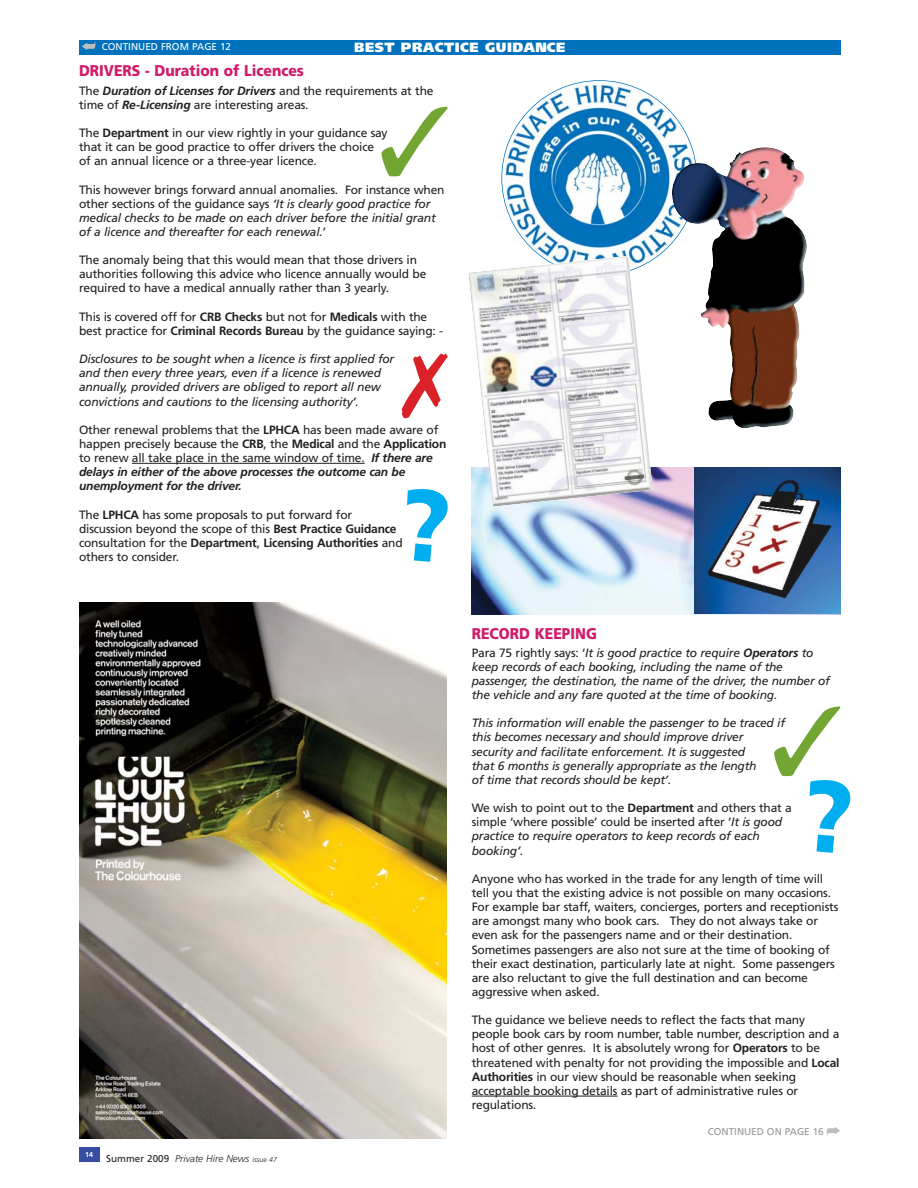
<style>
.page{position:relative;width:918px;height:1188px;background:#fff}
.page>*{position:absolute;margin:0;border:0;box-sizing:border-box;transform-origin:0 0}
.t1{font:900 15.6px "Frutiger";color:#d01b6a;scale:.9 1}
.t2{font:900 13.35px "Frutiger";letter-spacing:.035em;color:#fff}
.t3{font:12px/14.1px "Frutiger";letter-spacing:-.015em;color:#231f20}
.t4{font:italic 12px/14.1px "Frutiger";letter-spacing:-.015em;color:#231f20}
.t5{font:italic 300 9.9px "Frutiger";color:#231f20}
.t6{font:9.9px "Frutiger";color:#fff}
.t7{font:9.9px "Frutiger";color:#939598}
.t8{font:700 7.05px "Frutiger";color:#fff}
.s1{font-weight:700;font-style:italic}
.s2{font-weight:700}
.s3{font-style:normal}
.s4{font-weight:400;font-style:normal}
.s5{font-size:7.05px}
.s6{font-style:italic}
</style>
<div class="page">
<hr style="left:132px;top:463px;width:233px;height:1px;background:#231f20">
<hr style="left:472px;top:1096px;width:146px;height:1px;background:#231f20">
<img style="left:472px;top:468px;width:368px;height:147px">
<div style="left:79px;top:1147px;width:20px;height:14px;background:#374da1"></div>
<div style="left:79px;top:40px;width:761px;height:14px;background:#0071bc"></div>
<svg style="left:382px;top:107px;width:66px;height:70px"></svg>
<svg style="left:407px;top:489px;width:41px;height:73px"></svg>
<svg style="left:774px;top:706px;width:77px;height:147px"></svg>
<svg style="left:402px;top:353px;width:46px;height:65px"></svg>
<svg style="left:827px;top:1127px;width:13px;height:8px"></svg>
<svg style="left:82px;top:42px;width:13px;height:8px"></svg>
<img style="left:79px;top:603px;width:368px;height:535px">
<img style="left:694px;top:468px;width:146px;height:146px">
<img style="left:502px;top:81px;width:195px;height:195px;border-radius:50%">
<img style="left:669px;top:145px;width:138px;height:284px">
<img style="left:468px;top:256px;width:185px;height:251px">
<p class="t6" style="left:102px;top:43px;width:131px">CONTINUED FROM PAGE 12</p>
<p class="t2" style="left:354px;top:42px;width:213px">BEST PRACTICE GUIDANCE</p>
<h1 class="t1" style="left:79px;top:65px;width:251px">DRIVERS - Duration of Licences</h1>
<p class="t3" style="left:79px;top:84px;width:356px">The <span class="s1">Duration of Licenses for Drivers</span> and the requirements at the time of <span class="s1">Re-Licensing</span> are interesting areas.</p>
<p class="t3" style="left:79px;top:127px;width:310px">The <span class="s2">Department</span> in our view rightly in your guidance say that it can be good practice to offer drivers the choice of an annual licence or a three-year licence.</p>
<p class="t4" style="left:79px;top:183px;width:367px"><span class="s3">This however brings forward annual anomalies. For instance when other sections of the guidance says</span> ‘It is clearly good practice for medical checks to be made on each driver before the initial grant of a licence and thereafter for each renewal.<span class="s3">’</span></p>
<p class="t3" style="left:79px;top:254px;width:349px">The anomaly being that this would mean that those drivers in authorities following this advice who licence annually would be required to have a medical annually rather than 3 yearly.</p>
<p class="t3" style="left:79px;top:310px;width:366px">This is covered off for <span class="s2">CRB Checks</span> but not for <span class="s2">Medicals</span> with the best practice for <span class="s2">Criminal Records Bureau</span> by the guidance saying: -</p>
<p class="t4" style="left:79px;top:353px;width:317px">Disclosures to be sought when a licence is first applied for and then every three years, even if a licence is renewed annually, provided drivers are obliged to report all new convictions and cautions to the licensing authority’.</p>
<p class="t3" style="left:79px;top:424px;width:369px">Other renewal problems that the <span class="s2">LPHCA</span> has been made aware of happen precisely because the <span class="s2">CRB</span>, the <span class="s2">Medical</span> and the <span class="s2">Application </span>to renew all take place in the same window of time. <span class="s1">If there are delays in either of the above processes the outcome can be unemployment for the driver.</span></p>
<p class="t3" style="left:79px;top:508px;width:325px">The <span class="s2">LPHCA</span> has some proposals to put forward for discussion beyond the scope of this <span class="s2">Best Practice Guidance </span>consultation for the <span class="s2">Department</span>, <span class="s2">Licensing Authorities</span> and others to consider.</p>
<p class="t8" style="left:85px;top:1152px;width:9px">14</p>
<p class="t5" style="left:106px;top:1154px;width:172px"><span class="s4">Summer 2009</span> Private Hire News <span class="s5">issue 47</span></p>
<h1 class="t1" style="left:472px;top:627px;width:141px">RECORD KEEPING</h1>
<p class="t4" style="left:472px;top:646px;width:360px"><span class="s3">Para 75 rightly says: ‘</span>It is good practice to require <span class="s2">Operators</span> to keep records of each booking, including the name of the passenger, the destination, the name of the driver, the number of the vehicle and any fare quoted at the time of booking.</p>
<p class="t4" style="left:472px;top:717px;width:315px">This information will enable the passenger to be traced if this becomes necessary and should improve driver security and facilitate enforcement. It is suggested<br>that 6 months is generally appropriate as the length<br>of time that records should be kept’.</p>
<p class="t3" style="left:472px;top:802px;width:322px">We wish to point out to the <span class="s2">Department</span> and others that a simple ‘where possible’ could be inserted after ‘<span class="s6">It is good practice to require operators to keep records of each booking’.</span></p>
<p class="t3" style="left:472px;top:873px;width:368px">Anyone who has worked in the trade for any length of time will tell you that the existing advice is not possible on many occasions.<br>For example bar staff, waiters, concierges, porters and receptionists are amongst many who book cars. They do not always take or even ask for the passengers name and or their destination.<br>Sometimes passengers are also not sure at the time of booking of their exact destination, particularly late at night. Some passengers are also reluctant to give the full destination and can become aggressive when asked.</p>
<p class="t3" style="left:472px;top:1014px;width:369px">The guidance we believe needs to reflect the facts that many people book cars by room number, table number, description and a host of other genres. It is absolutely wrong for <span class="s2">Operators</span> to be threatened with penalty for not providing the impossible and <span class="s2">Local Authorities</span> in our view should be reasonable when seeking acceptable booking details as part of administrative rules or regulations.</p>
<p class="t7" style="left:708px;top:1128px;width:117px">CONTINUED ON PAGE 16</p>
</div>
